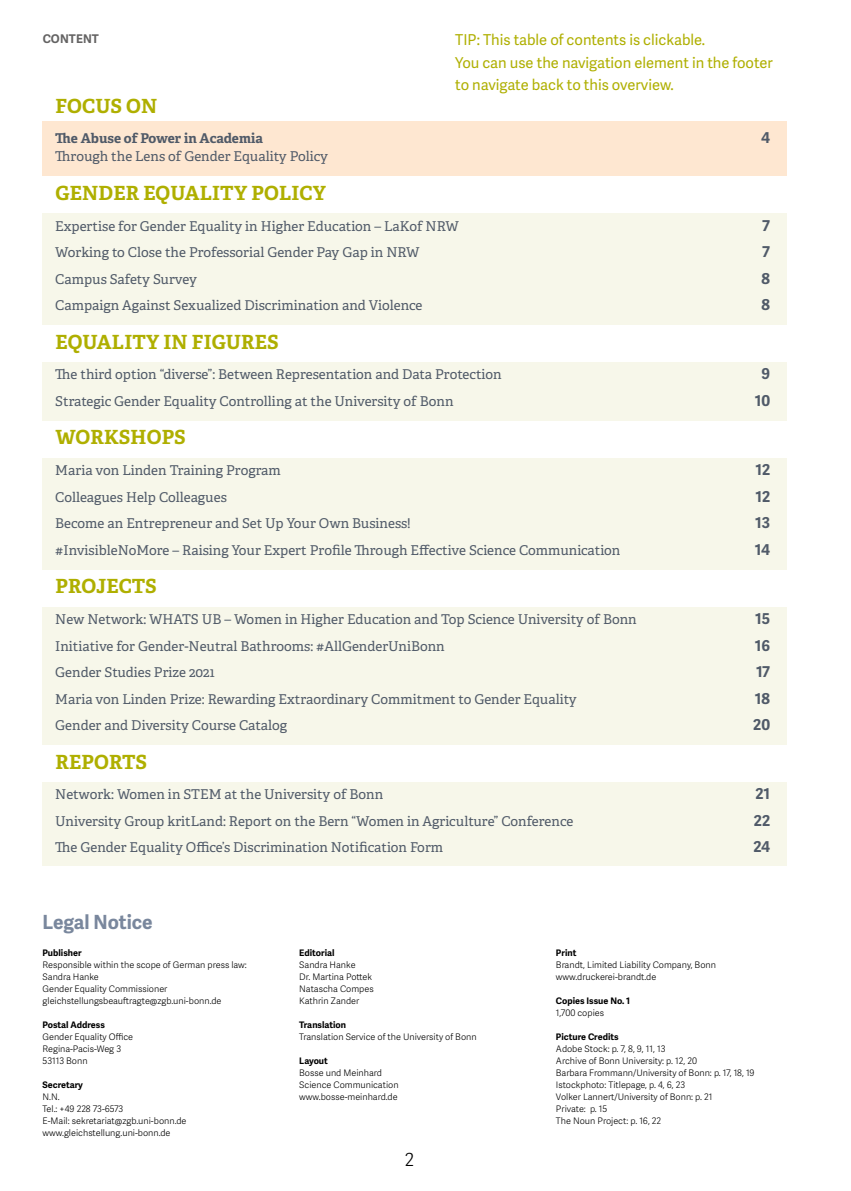
<style>
.page{position:relative;width:851px;height:1191px;background:#fff}
.page>*{position:absolute;margin:0;border:0;box-sizing:border-box;transform-origin:0 0}
.Inhaltsverzeichnis_H{font:700 19.5px "Adelle";letter-spacing:.01em;color:#afaf00}
.Subheads{font:700 19.5px "Adelle Sans";color:#79879d}
.t1{font:300 18px "Adelle Sans";color:#000}
.t2{font:15px/22.5px "Adelle Sans";color:#afaf00}
.Inhaltsverzeichnis_C{font:700 15px "Adelle Sans";color:#505a68}
.Inhaltsverzeichnis_C-2{font:13.5px "Adelle";color:#505a68}
.Inhaltsverzeichnis_C-3{font:700 13.5px "Adelle";letter-spacing:-.005em;color:#505a68}
.t3{font:700 12px "Adelle Sans";letter-spacing:.01em;color:#646363}
.Impressum_Copy{font:300 9px/12px "Adelle Sans";color:#000}
.Impressum_Subhead{font:700 9px "Adelle Sans";color:#000}
</style>
<div class="page">
<div style="left:43px;top:85px;width:743px;height:780px;background:#f7f7ea"></div>
<div style="left:43px;top:85px;width:743px;height:41px;background:#fff"></div>
<div style="left:43px;top:121px;width:743px;height:39px;background:#fee7d1"></div>
<div style="left:43px;top:140px;width:743px;height:37px;background:#fee7d1"></div>
<div style="left:43px;top:177px;width:743px;height:36px;background:#fff"></div>
<div style="left:43px;top:325px;width:743px;height:37px;background:#fff"></div>
<div style="left:43px;top:421px;width:743px;height:37px;background:#fff"></div>
<div style="left:43px;top:570px;width:743px;height:36px;background:#fff"></div>
<div style="left:43px;top:745px;width:743px;height:37px;background:#fff"></div>
<p class="t3" style="left:43px;top:32px;width:58px">CONTENT</p>
<p class="t2" style="left:455px;top:29px;width:319px">TIP: This table of contents is clickable.<br>You can use the navigation element in the footer to navigate back to this overview.</p>
<p class="Inhaltsverzeichnis_H" style="left:55px;top:93px;width:103px">FOCUS ON</p>
<p class="Inhaltsverzeichnis_C-3" style="left:55px;top:130px;width:209px">The Abuse of Power in Academia</p>
<p class="Inhaltsverzeichnis_C" style="left:761px;top:129px;width:10px">4</p>
<p class="Inhaltsverzeichnis_C-2" style="left:55px;top:148px;width:274px">Through the Lens of Gender Equality Policy</p>
<p class="Inhaltsverzeichnis_H" style="left:55px;top:180px;width:272px">GENDER EQUALITY POLICY</p>
<p class="Inhaltsverzeichnis_C-2" style="left:55px;top:217px;width:405px">Expertise for Gender Equality in Higher Education – LaKof NRW</p>
<p class="Inhaltsverzeichnis_C" style="left:762px;top:216px;width:9px">7</p>
<p class="Inhaltsverzeichnis_C-2" style="left:55px;top:244px;width:366px">Working to Close the Professorial Gender Pay Gap in NRW</p>
<p class="Inhaltsverzeichnis_C" style="left:762px;top:243px;width:9px">7</p>
<p class="Inhaltsverzeichnis_C-2" style="left:55px;top:270px;width:143px">Campus Safety Survey</p>
<p class="Inhaltsverzeichnis_C" style="left:761px;top:269px;width:10px">8</p>
<p class="Inhaltsverzeichnis_C-2" style="left:55px;top:297px;width:368px">Campaign Against Sexualized Discrimination and Violence</p>
<p class="Inhaltsverzeichnis_C" style="left:761px;top:296px;width:10px">8</p>
<p class="Inhaltsverzeichnis_H" style="left:55px;top:329px;width:225px">EQUALITY IN FIGURES</p>
<p class="Inhaltsverzeichnis_C-2" style="left:55px;top:366px;width:448px">The third option “diverse”: Between Representation and Data Protection</p>
<p class="Inhaltsverzeichnis_C" style="left:761px;top:365px;width:10px">9</p>
<p class="Inhaltsverzeichnis_C-2" style="left:55px;top:393px;width:399px">Strategic Gender Equality Controlling at the University of Bonn</p>
<p class="Inhaltsverzeichnis_C" style="left:754px;top:391px;width:17px">10</p>
<p class="Inhaltsverzeichnis_H" style="left:55px;top:425px;width:132px">WORKSHOPS</p>
<p class="Inhaltsverzeichnis_C-2" style="left:55px;top:462px;width:227px">Maria von Linden Training Program</p>
<p class="Inhaltsverzeichnis_C" style="left:755px;top:461px;width:16px">12</p>
<p class="Inhaltsverzeichnis_C-2" style="left:55px;top:488px;width:173px">Colleagues Help Colleagues</p>
<p class="Inhaltsverzeichnis_C" style="left:755px;top:487px;width:16px">12</p>
<p class="Inhaltsverzeichnis_C-2" style="left:55px;top:515px;width:357px">Become an Entrepreneur and Set Up Your Own Business!</p>
<p class="Inhaltsverzeichnis_C" style="left:755px;top:514px;width:16px">13</p>
<p class="Inhaltsverzeichnis_C-2" style="left:55px;top:541px;width:566px">#InvisibleNoMore – Raising Your Expert Profile Through Effective Science Communication</p>
<p class="Inhaltsverzeichnis_C" style="left:754px;top:540px;width:17px">14</p>
<p class="Inhaltsverzeichnis_H" style="left:55px;top:574px;width:103px">PROJECTS</p>
<p class="Inhaltsverzeichnis_C-2" style="left:55px;top:611px;width:582px">New Network: WHATS UB – Women in Higher Education and Top Science University of Bonn</p>
<p class="Inhaltsverzeichnis_C" style="left:755px;top:609px;width:17px">15</p>
<p class="Inhaltsverzeichnis_C-2" style="left:55px;top:637px;width:391px">Initiative for Gender-Neutral Bathrooms: #AllGenderUniBonn</p>
<p class="Inhaltsverzeichnis_C" style="left:754px;top:636px;width:17px">16</p>
<p class="Inhaltsverzeichnis_C-2" style="left:55px;top:664px;width:161px">Gender Studies Prize 2021</p>
<p class="Inhaltsverzeichnis_C" style="left:756px;top:662px;width:16px">17</p>
<p class="Inhaltsverzeichnis_C-2" style="left:55px;top:690px;width:523px">Maria von Linden Prize: Rewarding Extraordinary Commitment to Gender Equality</p>
<p class="Inhaltsverzeichnis_C" style="left:754px;top:689px;width:17px">18</p>
<p class="Inhaltsverzeichnis_C-2" style="left:55px;top:717px;width:233px">Gender and Diversity Course Catalog</p>
<p class="Inhaltsverzeichnis_C" style="left:753px;top:715px;width:18px">20</p>
<p class="Inhaltsverzeichnis_H" style="left:55px;top:749px;width:93px">REPORTS</p>
<p class="Inhaltsverzeichnis_C-2" style="left:55px;top:786px;width:329px">Network: Women in STEM at the University of Bonn</p>
<p class="Inhaltsverzeichnis_C" style="left:755px;top:785px;width:16px">21</p>
<p class="Inhaltsverzeichnis_C-2" style="left:55px;top:813px;width:519px">University Group kritLand: Report on the Bern “Women in Agriculture” Conference</p>
<p class="Inhaltsverzeichnis_C" style="left:753px;top:811px;width:18px">22</p>
<p class="Inhaltsverzeichnis_C-2" style="left:55px;top:839px;width:389px">The Gender Equality Office’s Discrimination Notification Form</p>
<p class="Inhaltsverzeichnis_C" style="left:753px;top:838px;width:18px">24</p>
<p class="Subheads" style="left:43px;top:910px;width:112px">Legal Notice</p>
<p class="Impressum_Subhead" style="left:43px;top:947px;width:41px">Publisher</p>
<p class="Impressum_Copy" style="left:43px;top:959px;width:206px">Responsible within the scope of German press law:<br>Sandra Hanke<br>Gender Equality Commissioner</p>
<p class="Impressum_Copy" style="left:43px;top:995px;width:180px">gleichstellungsbeauftragte@zgb.uni-bonn.de</p>
<p class="Impressum_Subhead" style="left:43px;top:1019px;width:64px">Postal Address</p>
<p class="Impressum_Copy" style="left:43px;top:1031px;width:92px">Gender Equality Office</p>
<p class="Impressum_Copy" style="left:43px;top:1043px;width:80px">Regina-Pacis-Weg 3</p>
<p class="Impressum_Copy" style="left:43px;top:1055px;width:47px">53113 Bonn</p>
<p class="Impressum_Subhead" style="left:43px;top:1079px;width:42px">Secretary</p>
<p class="Impressum_Copy" style="left:43px;top:1091px;width:19px">N.N.</p>
<p class="Impressum_Copy" style="left:43px;top:1103px;width:82px">Tel.: +49 228 73-6573</p>
<p class="Impressum_Copy" style="left:43px;top:1115px;width:145px">E-Mail: sekretariat@zgb.uni-bonn.de</p>
<p class="Impressum_Copy" style="left:43px;top:1127px;width:129px">www.gleichstellung.uni-bonn.de</p>
<p class="Impressum_Subhead" style="left:299px;top:947px;width:37px">Editorial</p>
<p class="Impressum_Copy" style="left:299px;top:959px;width:58px">Sandra Hanke</p>
<p class="Impressum_Copy" style="left:299px;top:971px;width:74px">Dr. Martina Pottek</p>
<p class="Impressum_Copy" style="left:299px;top:983px;width:76px">Natascha Compes</p>
<p class="Impressum_Copy" style="left:299px;top:995px;width:62px">Kathrin Zander</p>
<p class="Impressum_Subhead" style="left:299px;top:1019px;width:48px">Translation</p>
<p class="Impressum_Copy" style="left:299px;top:1031px;width:179px">Translation Service of the University of Bonn</p>
<p class="Impressum_Subhead" style="left:299px;top:1055px;width:30px">Layout</p>
<p class="Impressum_Copy" style="left:299px;top:1067px;width:101px">Bosse und Meinhard<br>Science Communication www.bosse-meinhard.de</p>
<h2 class="t1" style="left:405px;top:1149px;width:11px">2</h2>
<p class="Impressum_Subhead" style="left:556px;top:947px;width:22px">Print</p>
<p class="Impressum_Copy" style="left:556px;top:959px;width:161px">Brandt, Limited Liability Company, Bonn</p>
<p class="Impressum_Copy" style="left:556px;top:971px;width:102px">www.druckerei-brandt.de</p>
<p class="Impressum_Subhead" style="left:556px;top:995px;width:76px">Copies Issue No. 1</p>
<p class="Impressum_Copy" style="left:556px;top:1007px;width:50px">1,700 copies</p>
<p class="Impressum_Subhead" style="left:556px;top:1031px;width:64px">Picture Credits</p>
<p class="Impressum_Copy" style="left:556px;top:1043px;width:111px">Adobe Stock: p. 7, 8, 9, 11, 13</p>
<p class="Impressum_Copy" style="left:556px;top:1055px;width:142px">Archive of Bonn University: p. 12, 20</p>
<p class="Impressum_Copy" style="left:556px;top:1067px;width:200px">Barbara Frommann/University of Bonn: p. 17, 18, 19</p>
<p class="Impressum_Copy" style="left:556px;top:1079px;width:131px">Istockphoto: Titlepage, p. 4, 6, 23</p>
<p class="Impressum_Copy" style="left:556px;top:1091px;width:158px">Volker Lannert/University of Bonn: p. 21</p>
<p class="Impressum_Copy" style="left:556px;top:1103px;width:53px">Private: p. 15</p>
<p class="Impressum_Copy" style="left:556px;top:1115px;width:107px">The Noun Project: p. 16, 22</p>
</div>
